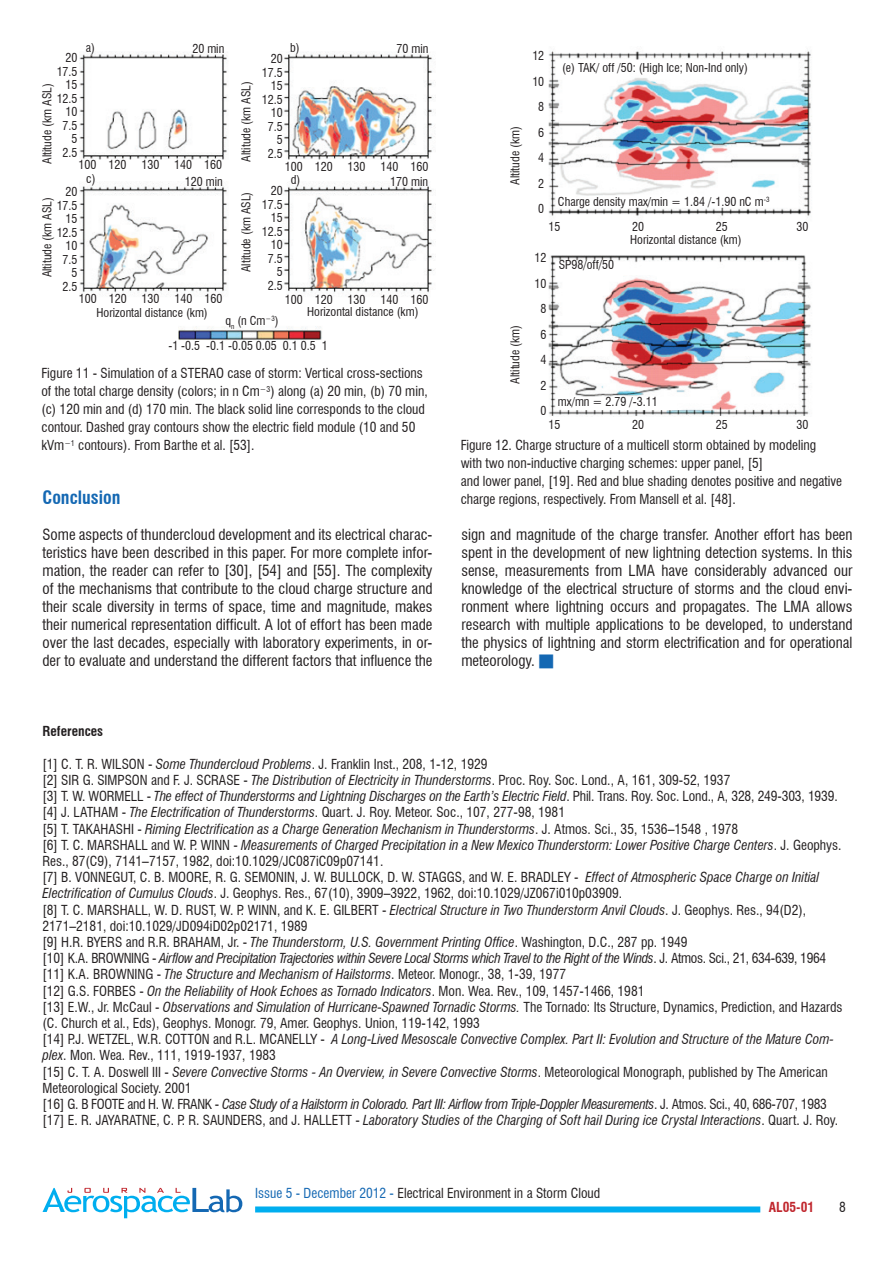
<style>
.page{position:relative;width:893px;height:1263px;background:#fff}
.page>*{position:absolute;margin:0;border:0;box-sizing:border-box;transform-origin:0 0}
.t1{font:700 condensed 18px "Swiss 721 BT";color:#1468b3}
.t2{font:condensed 15px/18px "Swiss 721 BT";color:#231f20;text-align:justify}
.t3{font:condensed 13.5px/16.2px "Swiss 721 BT";color:#231f20}
.t4{font:700 condensed 13.5px "Swiss 721 BT";color:#231f20}
.t5{font:700 condensed 13.5px "Swiss 721 BT";color:#c0262d}
.t6{font:condensed 12px/13.5px "Swiss 721 BT";color:#231f20;text-align:right}
.s1{color:#1468b3}
.s2{font-style:italic}
</style>
<div class="page">
<div style="left:255px;top:1206px;width:505px;height:6px;background:#00aeef"></div>
<svg style="left:43px;top:1188px;width:199px;height:30px"></svg>
<img style="left:79px;top:52px;width:357px;height:288px">
<img style="left:548px;top:51px;width:264px;height:365px">
<p class="t6" style="left:86px;top:41px;width:11px">a)</p>
<p class="t6" style="left:290px;top:41px;width:11px">b)</p>
<p class="t6" style="left:192px;top:42px;width:33px">20 min</p>
<p class="t6" style="left:396px;top:42px;width:33px">70 min</p>
<p class="t6" style="left:57px;top:51px;width:22px">20<br>17.5<br>15<br>12.5<br>10<br>7.5<br>5<br>2.5</p>
<p class="t6" style="left:57px;top:185px;width:22px">20<br>17.5<br>15<br>12.5<br>10<br>7.5<br>5<br>2.5</p>
<p class="t6" style="left:262px;top:184px;width:22px">20<br>17.5<br>15<br>12.5<br>10<br>7.5<br>5<br>2.5</p>
<p class="t6" style="left:97px;top:306px;width:113px">Horizontal distance (km)</p>
<p class="t6" style="left:307px;top:305px;width:113px">Horizontal distance (km)</p>
<p class="t6" style="left:262px;top:52px;width:22px">20<br>17.5<br>15<br>12.5<br>10<br>7.5<br>5<br>2.5</p>
<p class="t6" style="left:239px;top:162px;width:82px;rotate:-90deg">Altitude (km ASL)</p>
<p class="t6" style="left:239px;top:272px;width:82px;rotate:-90deg">Altitude (km ASL)</p>
<p class="t6" style="left:41px;top:164px;width:82px;rotate:-90deg">Altitude (km ASL)</p>
<p class="t6" style="left:41px;top:277px;width:82px;rotate:-90deg">Altitude (km ASL)</p>
<p class="t6" style="left:79px;top:158px;width:145px">100 120 130 140 160</p>
<p class="t6" style="left:285px;top:160px;width:145px">100 120 130 140 160</p>
<p class="t6" style="left:86px;top:172px;width:11px">c)</p>
<p class="t6" style="left:291px;top:173px;width:11px">d)</p>
<p class="t6" style="left:185px;top:175px;width:39px">120 min</p>
<p class="t6" style="left:390px;top:175px;width:39px">170 min</p>
<p class="t6" style="left:79px;top:292px;width:145px">100 120 130 140 160</p>
<p class="t6" style="left:285px;top:293px;width:145px">100 120 130 140 160</p>
<p class="t6" style="left:225px;top:314px;width:55px">q<sub>n</sub> (n Cm<sup>−3</sup>)</p>
<p class="t6" style="left:168px;top:339px;width:161px">-1 -0.5 -0.1 -0.05 0.05 0.1 0.5 1</p>
<p class="t3" style="left:41px;top:364px;width:388px;line-height:18px">Figure 11 - Simulation of a STERAO case of storm: Vertical cross-sections of the total charge density (colors; in n Cm<sup>−3</sup>) along (a) 20 min, (b) 70 min, (c) 120 min and (d) 170 min. The black solid line corresponds to the cloud contour. Dashed gray contours show the electric field module (10 and 50 kVm<sup>−1</sup> contours). From Barthe et al. [53].</p>
<h1 class="t1" style="left:43px;top:487px;width:80px">Conclusion</h1>
<p class="t2" style="left:43px;top:526px;width:392px">Some aspects of thundercloud development and its electrical charac&shy;teristics have been described in this paper. For more complete infor&shy;mation, the reader can refer to [30], [54] and [55]. The complexity of the mechanisms that contribute to the cloud charge structure and their scale diversity in terms of space, time and magnitude, makes their numerical representation difficult. A lot of effort has been made over the last decades, especially with laboratory experiments, in or&shy;der to evaluate and understand the different factors that influence the</p>
<p class="t6" style="left:508px;top:185px;width:60px;rotate:-90deg">Altitude (km)</p>
<p class="t6" style="left:508px;top:384px;width:60px;rotate:-90deg">Altitude (km)</p>
<p class="t6" style="left:532px;top:43px;width:13px;line-height:25.5px;text-align:center">12<br>10<br>8<br>6<br>4<br>2<br>0</p>
<p class="t6" style="left:534px;top:245px;width:13px;line-height:25.5px;text-align:center">12<br>10<br>8<br>6<br>4<br>2<br>0</p>
<p class="t6" style="left:562px;top:61px;width:187px">(e) TAK/ off /50: (High Ice; Non-Ind only)</p>
<p class="t6" style="left:558px;top:195px;width:213px">Charge density max/min = 1.84 /-1.90 nC m<sup>-3</sup></p>
<p class="t6" style="left:630px;top:233px;width:113px">Horizontal distance (km)</p>
<p class="t6" style="left:559px;top:258px;width:57px">SP98/off/50</p>
<p class="t6" style="left:548px;top:220px;width:13px">15</p>
<p class="t6" style="left:632px;top:220px;width:13px">20</p>
<p class="t6" style="left:716px;top:220px;width:13px">25</p>
<p class="t6" style="left:797px;top:220px;width:13px">30</p>
<p class="t6" style="left:558px;top:395px;width:101px">mx/mn = 2.79 /-3.11</p>
<p class="t6" style="left:548px;top:418px;width:13px">15</p>
<p class="t6" style="left:632px;top:418px;width:13px">20</p>
<p class="t6" style="left:716px;top:418px;width:13px">25</p>
<p class="t6" style="left:797px;top:418px;width:13px">30</p>
<p class="t3" style="left:461px;top:436px;width:383px;line-height:18px">Figure 12. Charge structure of a multicell storm obtained by modeling<br>with two non-inductive charging schemes: upper panel, [5]<br>and lower panel, [19]. Red and blue shading denotes positive and negative charge regions, respectively. From Mansell et al. [48].</p>
<p class="t2" style="left:461px;top:526px;width:393px">sign and magnitude of the charge transfer. Another effort has been spent in the development of new lightning detection systems. In this sense, measurements from LMA have considerably advanced our knowledge of the electrical structure of storms and the cloud envi&shy;ronment where lightning occurs and propagates. The LMA allows research with multiple applications to be developed, to understand the physics of lightning and storm electrification and for operational meteorology. <span class="s1">■</span></p>
<p class="t4" style="left:43px;top:723px;width:62px">References</p>
<p class="t3" style="left:43px;top:756px;width:801px">[1] C. T. R. WILSON - <span class="s2">Some Thundercloud Problems</span>. J. Franklin Inst., 208, 1-12, 1929<br>[2] SIR G. SIMPSON and F. J. SCRASE - <span class="s2">The Distribution of Electricity in Thunderstorms</span>. Proc. Roy. Soc. Lond., A, 161, 309-52, 1937<br>[3] T. W. WORMELL - <span class="s2">The effect of Thunderstorms and Lightning Discharges on the Earth’s Electric Field</span>. Phil. Trans. Roy. Soc. Lond., A, 328, 249-303, 1939. [4] J. LATHAM - <span class="s2">The Electrification of Thunderstorms</span>. Quart. J. Roy. Meteor. Soc., 107, 277-98, 1981<br>[5] T. TAKAHASHI - <span class="s2">Riming Electrification as a Charge Generation Mechanism in Thunderstorms</span>. J. Atmos. Sci., 35, 1536–1548 , 1978<br>[6] T. C. MARSHALL and W. P. WINN - <span class="s2">Measurements of Charged Precipitation in a New Mexico Thunderstorm: Lower Positive Charge Centers</span>. J. Geophys.<br>Res., 87(C9), 7141–7157, 1982, doi:10.1029/JC087iC09p07141.<br>[7] B. VONNEGUT, C. B. MOORE, R. G. SEMONIN, J. W. BULLOCK, D. W. STAGGS, and W. E. BRADLEY - <span class="s2">Effect of Atmospheric Space Charge on Initial Electrification of Cumulus Clouds</span>. J. Geophys. Res., 67(10), 3909–3922, 1962, doi:10.1029/JZ067i010p03909.<br>[8] T. C. MARSHALL, W. D. RUST, W. P. WINN, and K. E. GILBERT - <span class="s2">Electrical Structure in Two Thunderstorm Anvil Clouds</span>. J. Geophys. Res., 94(D2), 2171–2181, doi:10.1029/JD094iD02p02171, 1989<br>[9] H.R. BYERS and R.R. BRAHAM, Jr. - <span class="s2">The Thunderstorm, U.S. Government Printing Office</span>. Washington, D.C., 287 pp. 1949<br>[10] K.A. BROWNING - <span class="s2">Airflow and Precipitation Trajectories within Severe Local Storms which Travel to the Right of the Winds</span>. J. Atmos. Sci., 21, 634-639, 1964 [11] K.A. BROWNING - <span class="s2">The Structure and Mechanism of Hailstorms</span>. Meteor. Monogr., 38, 1-39, 1977<br>[12] G.S. FORBES - <span class="s2">On the Reliability of Hook Echoes as Tornado Indicators</span>. Mon. Wea. Rev., 109, 1457-1466, 1981<br>[13] E.W., Jr. McCaul - <span class="s2">Observations and Simulation of Hurricane-Spawned Tornadic Storms.</span> The Tornado: Its Structure, Dynamics, Prediction, and Hazards (C. Church et al., Eds), Geophys. Monogr. 79, Amer. Geophys. Union, 119-142, 1993<br>[14] P.J. WETZEL, W.R. COTTON and R.L. MCANELLY - <span class="s2">A Long-Lived Mesoscale Convective Complex. Part II: Evolution and Structure of the Mature Com&shy;plex</span>. Mon. Wea. Rev., 111, 1919-1937, 1983<br>[15] C. T. A. Doswell III - <span class="s2">Severe Convective Storms - An Overview, in Severe Convective Storms</span>. Meteorological Monograph, published by The American Meteorological Society. 2001<br>[16] G. B FOOTE and H. W. FRANK - <span class="s2">Case Study of a Hailstorm in Colorado. Part III: Airflow from Triple-Doppler Measurements</span>. J. Atmos. Sci., 40, 686-707, 1983 [17] E. R. JAYARATNE, C. P. R. SAUNDERS, and J. HALLETT - <span class="s2">Laboratory Studies of the Charging of Soft hail During ice Crystal Interactions</span>. Quart. J. Roy.</p>
<p class="t3" style="left:255px;top:1185px;width:347px"><span class="s1">Issue 5 - December 2012 -</span> Electrical Environment in a Storm Cloud</p>
<p class="t5" style="left:769px;top:1199px;width:47px">AL05-01</p>
<p class="t3" style="left:839px;top:1199px;width:8px">8</p>
</div>
